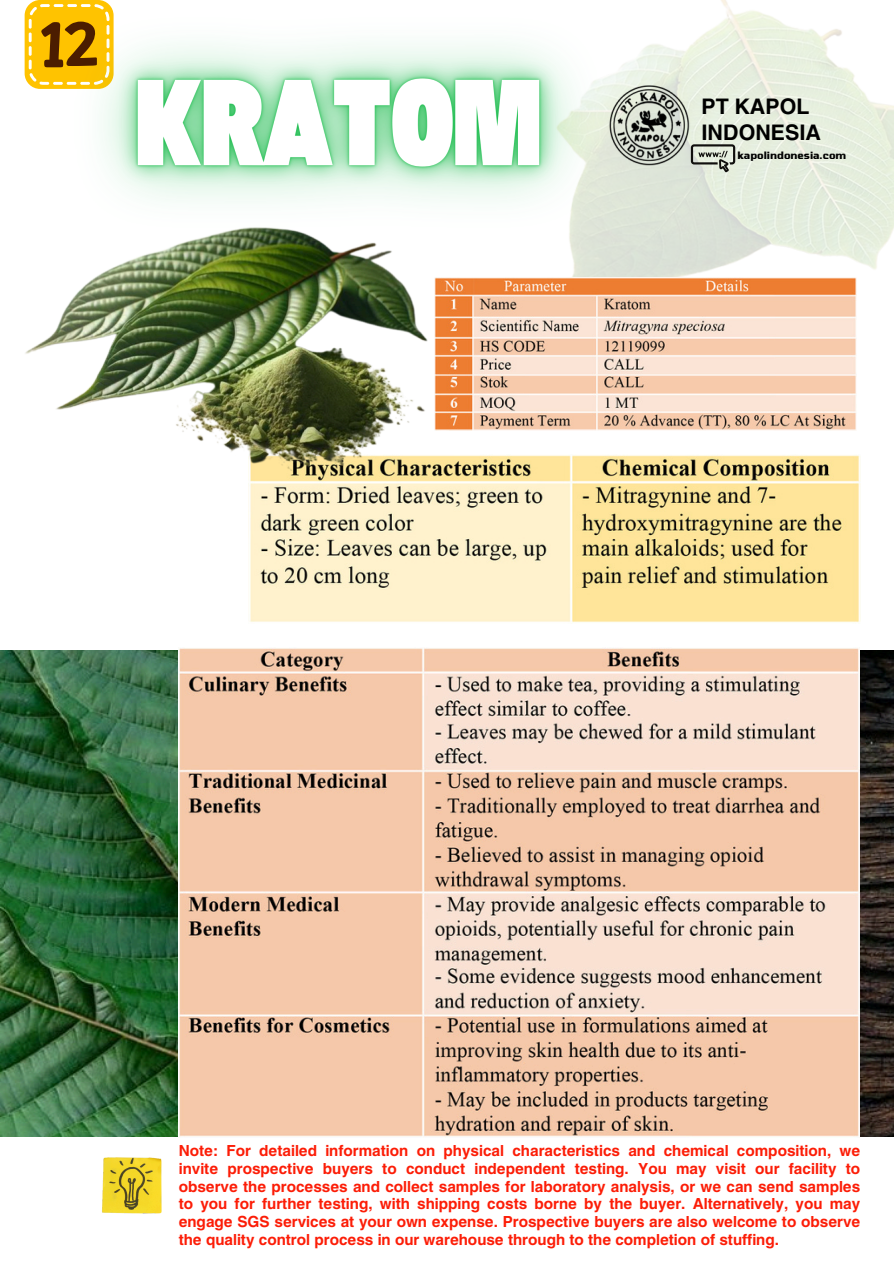
<style>
.page{position:relative;width:894px;height:1264px;background:#fff}
.page>*{position:absolute;margin:0;border:0;box-sizing:border-box;transform-origin:0 0}
.t1{font:700 21.3px/25.8px "Helios";color:#000}
.t2{font:700 15.15px/17.7px "Helios";color:#fc1d07;text-align:justify}
.t3{font:700 10.2px "Tomorrow";color:#000}
</style>
<div class="page">
<img style="left:24px;top:0;width:498px;height:202px">
<img style="left:522px;top:0;width:371px;height:296px">
<img style="left:445px;top:277px;width:411px;height:153px">
<img style="left:250px;top:455px;width:610px;height:168px">
<img style="left:25px;top:227px;width:420px;height:261px">
<img style="left:0;top:650px;width:893px;height:486px">
<img style="left:179px;top:648px;width:680px;height:489px">
<img style="left:102px;top:1157px;width:60px;height:57px">
<img style="left:598px;top:75px;width:101px;height:100px">
<svg style="left:690px;top:144px;width:45px;height:28px"></svg>
<h1 class="t1" style="left:701px;top:93px;width:121px">PT KAPOL<br>INDONESIA</h1>
<p class="t3" style="left:737px;top:148px;width:110px">kapolindonesia.com</p>
<p class="t2" style="left:179px;top:1141px;width:683px">Note: For detailed information on physical characteristics and chemical composition, we invite prospective buyers to conduct independent testing. You may visit our facility to observe the processes and collect samples for laboratory analysis, or we can send samples to you for further testing, with shipping costs borne by the buyer. Alternatively, you may engage SGS services at your own expense. Prospective buyers are also welcome to observe the quality control process in our warehouse through to the completion of stuffing.</p>
</div>
